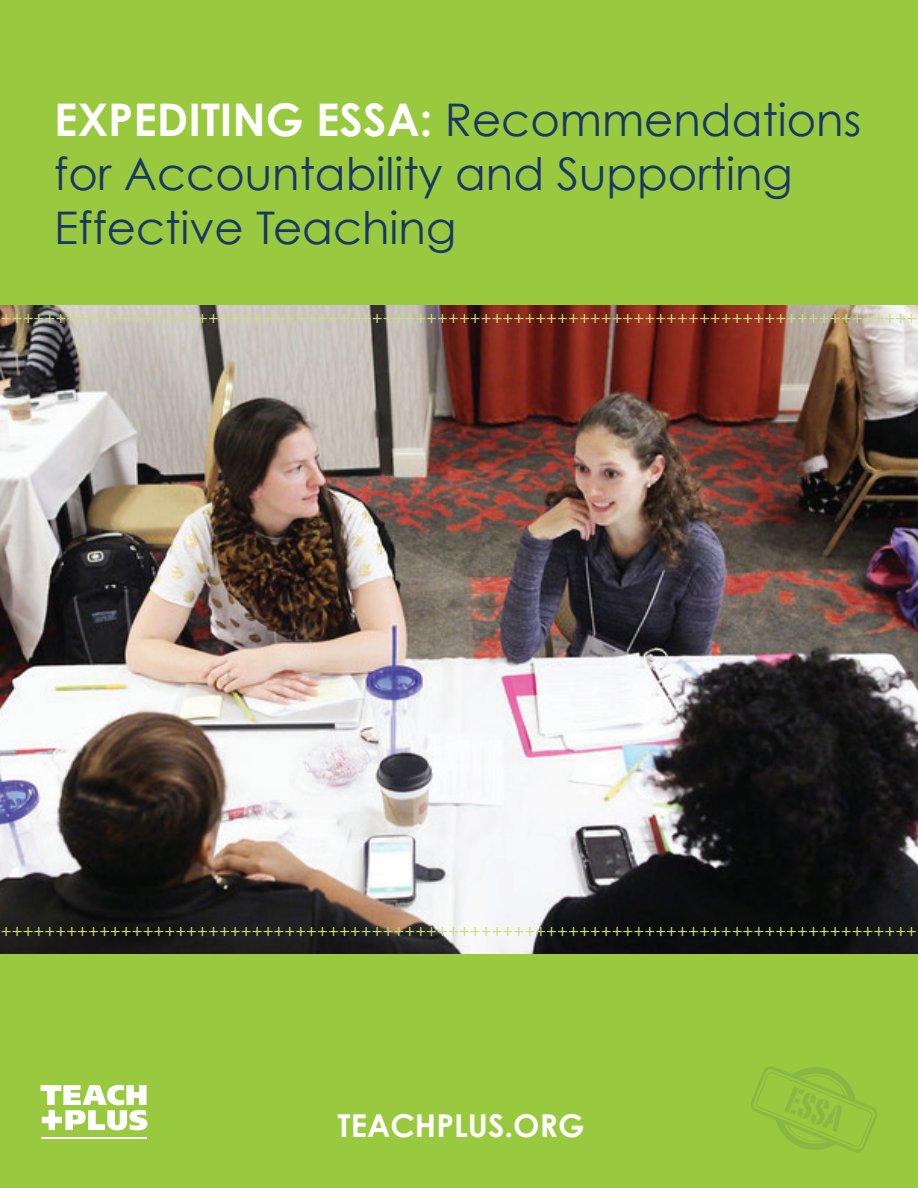
<style>
.page{position:relative;width:918px;height:1188px;background:#98c93e}
.page>*{position:absolute;margin:0;border:0;box-sizing:border-box;transform-origin:0 0}
.t1{font:45px/54px "Century Gothic";color:#1c3665}
.t2{font:700 31.5px "Century Gothic";color:#fff}
.t3{font:18px "Century Gothic";color:#cbde77}
.s1{font-weight:700;color:#fff}
</style>
<div class="page">
<img style="left:0;top:306px;width:918px;height:648px">
<svg style="left:40px;top:1085px;width:107px;height:45px"></svg>
<hr style="left:41px;top:1137px;width:106px;height:2px;background:#fff">
<svg style="left:751px;top:1067px;width:126px;height:85px"></svg>
<h1 class="t1" style="left:54px;top:92px;width:808px"><span class="s1">EXPEDITING ESSA:</span> Recommendations for Accountability and Supporting<br>Effective Teaching</h1>
<p class="t3" style="left:1px;top:307px;width:918px">++++++++++++++++++++++++++++++++++++++++++++++++++++++++++++++++++++++++++++++++++++</p>
<p class="t3" style="left:1px;top:921px;width:918px">++++++++++++++++++++++++++++++++++++++++++++++++++++++++++++++++++++++++++++++++++++</p>
<h2 class="t2" style="left:338px;top:1106px;width:248px">TEACHPLUS.ORG</h2>
</div>
